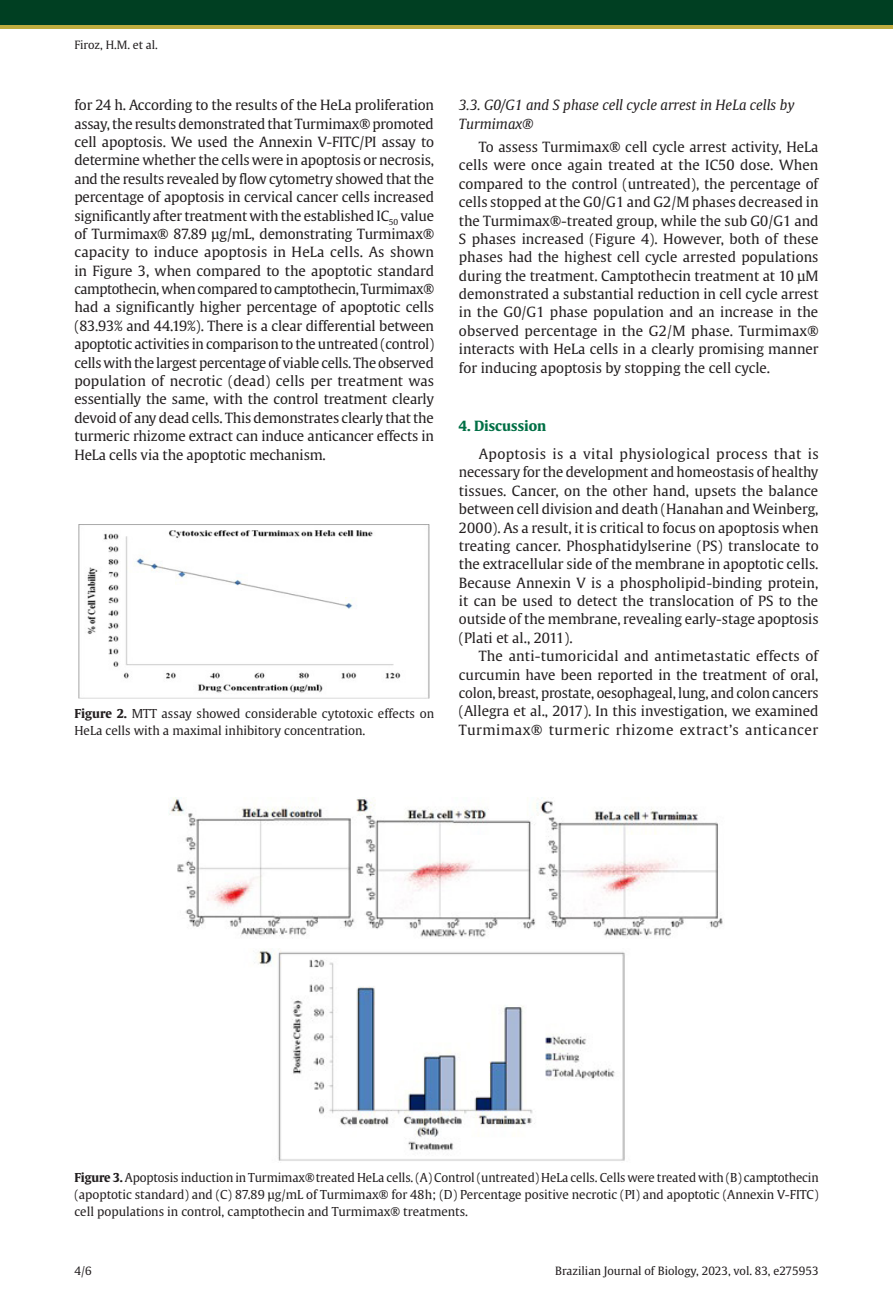
<style>
.page{position:relative;width:893px;height:1315px;background:#fff}
.page>*{position:absolute;margin:0;border:0;box-sizing:border-box;transform-origin:0 0}
.Paragraph{font:14px/18.4px "Gulliver";color:#231f20;text-align:justify}
.Heading2{font:italic 14px/18.4px "Gulliver";color:#231f20}
.Heading1{font:700 14px "Gulliver";color:#016f45}
.FigureCaption{font:12.25px/16.6px "Gulliver";color:#231f20}
.t1{font:11.38px "Gulliver";color:#231f20}
.s1{font-weight:700}
</style>
<div class="page">
<div style="left:0;top:12px;width:893px;height:17px;background:#beab3f"></div>
<div style="left:0;top:0;width:893px;height:25px;background:#003f22"></div>
<img style="left:79px;top:524px;width:351px;height:174px">
<img style="left:169px;top:797px;width:554px;height:364px">
<p class="t1" style="left:74px;top:37px;width:85px">Firoz, H.M. et al.</p>
<p class="Paragraph" style="left:74px;top:96px;width:361px">for 24 h. According to the results of the HeLa proliferation assay, the results demonstrated that Turmimax® promoted cell apoptosis. We used the Annexin V-FITC/PI assay to determine whether the cells were in apoptosis or necrosis, and the results revealed by flow cytometry showed that the percentage of apoptosis in cervical cancer cells increased significantly after treatment with the established IC<sub>50</sub> value of Turmimax® 87.89 µg/mL, demonstrating Turmimax® capacity to induce apoptosis in HeLa cells. As shown in Figure 3, when compared to the apoptotic standard camptothecin, when compared to camptothecin, Turmimax® had a significantly higher percentage of apoptotic cells (83.93% and 44.19%). There is a clear differential between apoptotic activities in comparison to the untreated (control) cells with the largest percentage of viable cells. The observed population of necrotic (dead) cells per treatment was essentially the same, with the control treatment clearly devoid of any dead cells. This demonstrates clearly that the turmeric rhizome extract can induce anticancer effects in HeLa cells via the apoptotic mechanism.</p>
<p class="Heading2" style="left:459px;top:96px;width:337px">3.3. G0/G1 and S phase cell cycle arrest in HeLa cells by<br>Turmimax®</p>
<p class="Paragraph" style="left:459px;top:138px;width:361px;text-indent:20px">To assess Turmimax® cell cycle arrest activity, HeLa cells were once again treated at the IC50 dose. When compared to the control (untreated), the percentage of cells stopped at the G0/G1 and G2/M phases decreased in the Turmimax®-treated group, while the sub G0/G1 and S phases increased (Figure 4). However, both of these phases had the highest cell cycle arrested populations during the treatment. Camptothecin treatment at 10 µM demonstrated a substantial reduction in cell cycle arrest in the G0/G1 phase population and an increase in the observed percentage in the G2/M phase. Turmimax® interacts with HeLa cells in a clearly promising manner for inducing apoptosis by stopping the cell cycle.</p>
<p class="Heading1" style="left:459px;top:416px;width:89px">4. Discussion</p>
<p class="Paragraph" style="left:459px;top:444px;width:361px;text-indent:20px">Apoptosis is a vital physiological process that is necessary for the development and homeostasis of healthy tissues. Cancer, on the other hand, upsets the balance between cell division and death (Hanahan and Weinberg, 2000). As a result, it is critical to focus on apoptosis when treating cancer. Phosphatidylserine (PS) translocate to the extracellular side of the membrane in apoptotic cells.<br>Because Annexin V is a phospholipid-binding protein, it can be used to detect the translocation of PS to the outside of the membrane, revealing early-stage apoptosis (Plati et al., 2011).</p>
<p class="Paragraph" style="left:459px;top:647px;width:361px;text-indent:20px">The anti-tumoricidal and antimetastatic effects of curcumin have been reported in the treatment of oral, colon, breast, prostate, oesophageal, lung, and colon cancers (Allegra et al., 2017). In this investigation, we examined Turmimax® turmeric rhizome extract’s anticancer</p>
<p class="FigureCaption" style="left:74px;top:705px;width:361px"><span class="s1">Figure 2.</span> MTT assay showed considerable cytotoxic effects on<br>HeLa cells with a maximal inhibitory concentration.</p>
<p class="FigureCaption" style="left:74px;top:1169px;width:746px;text-align:justify"><span class="s1">Figure 3.</span> Apoptosis induction in Turmimax®treated HeLa cells. (A) Control (untreated) HeLa cells. Cells were treated with (B) camptothecin (apoptotic standard) and (C) 87.89 µg/mL of Turmimax® for 48h; (D) Percentage positive necrotic (PI) and apoptotic (Annexin V-FITC) cell populations in control, camptothecin and Turmimax® treatments.</p>
<p class="t1" style="left:74px;top:1264px;width:19px">4/6</p>
<p class="t1" style="left:555px;top:1264px;width:265px">Brazilian Journal of Biology, 2023, vol. 83, e275953</p>
</div>
